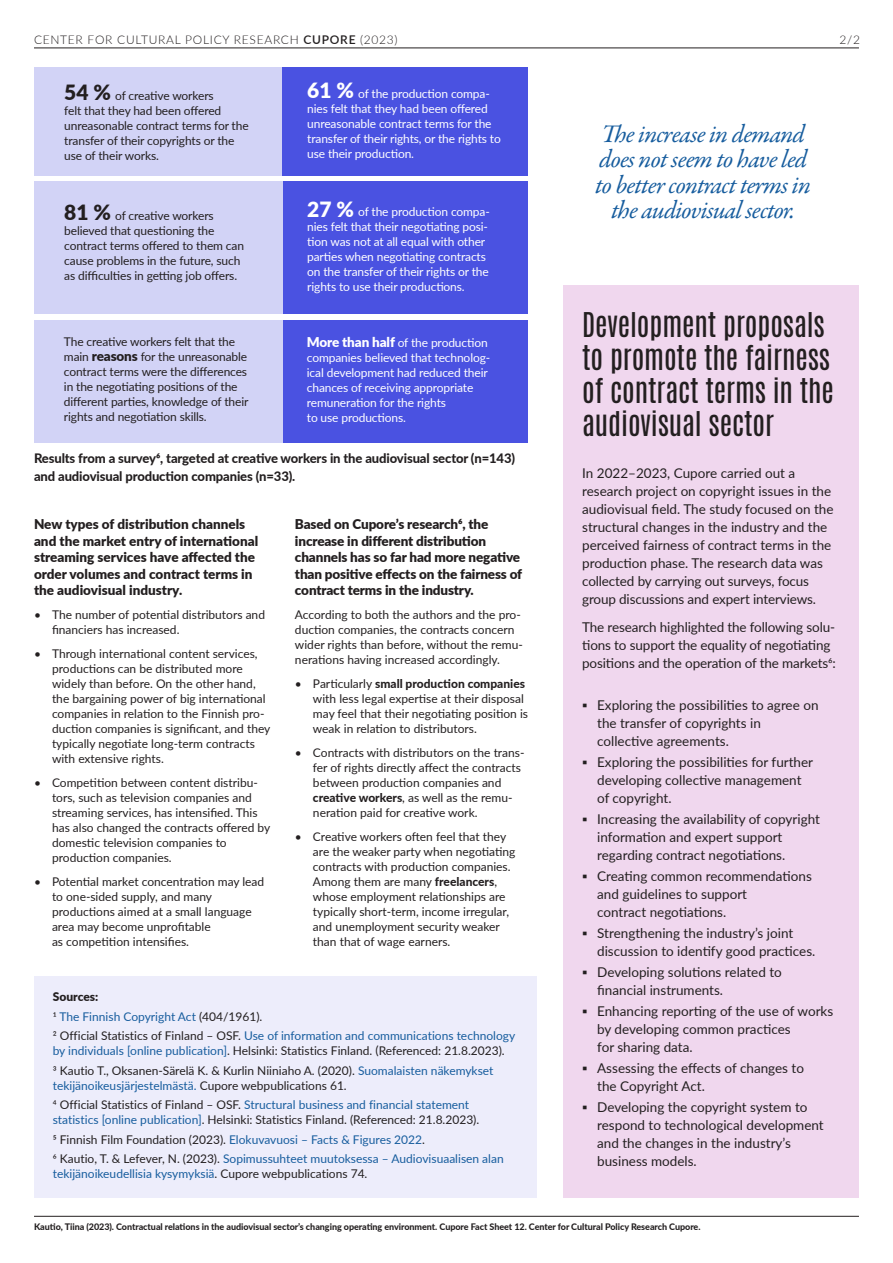
<style>
.page{position:relative;width:893px;height:1263px;background:#fff}
.page>*{position:absolute;margin:0;border:0;box-sizing:border-box;transform-origin:0 0}
.black_8_8{font:28.5px/33px "Antonio";letter-spacing:-.005em;color:#231f20}
.t1{font:italic 25.5px/25.5px "Garamond Premr Pro";letter-spacing:-.03em;color:#175d9e;text-align:center}
.Black_10_12{font:900 21px "Lato";color:#231f20}
.Black_10_12-2{font:900 21px "Lato";color:#fff}
.black_8_8-2{font:13.5px/18px "Lato";color:#231f20}
.sivu_reg_8_12{font:900 13.5px/16.5px "Lato";letter-spacing:-.01em;color:#231f20}
.sivu_reg_8_12-2{font:800 13.05px/18px "Lato";letter-spacing:-.01em;color:#231f20}
.sivu_reg_8_12-3{font:12px/15px "Lato";color:#231f20}
.sivu_reg_8_12-4{font:12px/15px "Lato";letter-spacing:-.01em;color:#fff}
.sivu_reg_8_12-5{font:12px/15px "Lato";color:#175d9e}
.t2{font:300 12px "Lato";letter-spacing:.06em;color:#231f20}
.UU_väliotsikko{font:900 12px "Lato";color:#231f20}
.t3{font:800 9px "Lato";letter-spacing:-.005em;color:#231f20}
.s1{font-weight:600}
.s2{font-weight:900;font-size:13.5px}
.s3{font-weight:800}
.s4{color:#231f20}
.s5{color:#175d9e}
</style>
<div class="page">
<div style="left:282px;top:182px;width:246px;height:132px;background:#4a52e1"></div>
<div style="left:282px;top:320px;width:246px;height:122px;background:#4a52e1"></div>
<div style="left:34px;top:67px;width:248px;height:109px;background:#d2d3f6"></div>
<div style="left:282px;top:67px;width:246px;height:109px;background:#4a52e1"></div>
<div style="left:34px;top:182px;width:248px;height:132px;background:#d2d3f6"></div>
<div style="left:34px;top:320px;width:248px;height:122px;background:#d2d3f6"></div>
<div style="left:34px;top:977px;width:502px;height:221px;background:#ededfb"></div>
<hr style="left:34px;top:48px;width:825px;height:1px;background:#231f20">
<hr style="left:34px;top:1216px;width:825px;height:1px;background:#231f20">
<div style="left:564px;top:285px;width:295px;height:913px;background:#f0d7ee"></div>
<p class="t2" style="left:34px;top:31px;width:365px">CENTER FOR CULTURAL POLICY RESEARCH <span class="s1">CUPORE</span> (2023)</p>
<p class="t2" style="left:839px;top:31px;width:22px">2/2</p>
<p class="Black_10_12" style="left:64px;top:77px;width:48px">54 %</p>
<p class="sivu_reg_8_12-3" style="left:64px;top:88px;width:186px;text-indent:51px">of creative workers<br>felt that they had been offered unreasonable contract terms for the transfer of their copyrights or the use of their works.</p>
<p class="Black_10_12-2" style="left:307px;top:75px;width:48px">61 %</p>
<p class="sivu_reg_8_12-4" style="left:307px;top:85px;width:195px;text-indent:51px">of the production compa&shy;nies felt that they had been offered unreasonable contract terms for the transfer of their rights, or the rights to use their production.</p>
<p class="Black_10_12" style="left:64px;top:196px;width:48px">81 %</p>
<p class="Black_10_12-2" style="left:307px;top:194px;width:48px">27 %</p>
<p class="sivu_reg_8_12-4" style="left:307px;top:204px;width:184px;text-indent:51px">of the production compa&shy;nies felt that their negotiating posi&shy;tion was not at all equal with other parties when negotiating contracts on the transfer of their rights or the rights to use their productions.</p>
<p class="sivu_reg_8_12-3" style="left:64px;top:207px;width:181px;text-indent:51px">of creative workers believed that questioning the contract terms offered to them can cause problems in the future, such as difficulties in getting job offers.</p>
<p class="sivu_reg_8_12-3" style="left:64px;top:334px;width:186px">The creative workers felt that the main <span class="s2">reasons</span> for the unreasonable contract terms were the differences in the negotiating positions of the different parties, knowledge of their rights and negotiation skills.</p>
<p class="sivu_reg_8_12-4" style="left:307px;top:335px;width:185px"><span class="s2">More than half</span> of the production companies believed that technolog&shy;ical development had reduced their chances of receiving appropriate remuneration for the rights<br>to use productions.</p>
<p class="sivu_reg_8_12-2" style="left:34px;top:449px;width:483px">Results from a survey6, targeted at creative workers in the audiovisual sector (n=143) and audiovisual production companies (n=33).</p>
<p class="sivu_reg_8_12" style="left:34px;top:516px;width:226px">New types of distribution channels and the market entry of international streaming services have affected the order volumes and contract terms in the audiovisual industry.</p>
<p class="sivu_reg_8_12-3" style="left:52px;top:607px;width:215px;text-indent:-18px">• The number of potential distributors and financiers has increased.</p>
<p class="sivu_reg_8_12-3" style="left:52px;top:646px;width:220px;text-indent:-18px">• Through international content services, productions can be distributed more widely than before. On the other hand, the bargaining power of big international companies in relation to the Finnish pro&shy;duction companies is significant, and they typically negotiate long-term contracts with extensive rights.</p>
<p class="sivu_reg_8_12-3" style="left:52px;top:775px;width:220px;text-indent:-18px">• Competition between content distribu&shy;tors, such as television companies and streaming services, has intensified. This has also changed the contracts offered by domestic television companies to production companies.</p>
<p class="sivu_reg_8_12-3" style="left:52px;top:874px;width:214px;text-indent:-18px">• Potential market concentration may lead to one-sided supply, and many productions aimed at a small language area may become unprofitable<br>as competition intensifies.</p>
<p class="sivu_reg_8_12" style="left:295px;top:516px;width:229px">Based on Cupore’s research6, the increase in different distribution channels has so far had more negative than positive effects on the fairness of contract terms in the industry.</p>
<p class="sivu_reg_8_12-3" style="left:295px;top:607px;width:229px">According to both the authors and the pro&shy;duction companies, the contracts concern wider rights than before, without the remu&shy;nerations having increased accordingly.</p>
<p class="sivu_reg_8_12-3" style="left:313px;top:676px;width:217px;text-indent:-18px">• Particularly <span class="s3">small production companies </span>with less legal expertise at their disposal may feel that their negotiating position is weak in relation to distributors.</p>
<p class="sivu_reg_8_12-3" style="left:313px;top:745px;width:213px;text-indent:-18px">• Contracts with distributors on the trans&shy;fer of rights directly affect the contracts between production companies and <span class="s3">creative workers</span>, as well as the remu&shy;neration paid for creative work.</p>
<p class="sivu_reg_8_12-3" style="left:313px;top:829px;width:204px;text-indent:-18px">• Creative workers often feel that they are the weaker party when negotiating contracts with production companies.<br>Among them are many <span class="s3">freelancers</span>, whose employment relationships are typically short-term, income irregular, and unemployment security weaker than that of wage earners.</p>
<p class="UU_väliotsikko" style="left:53px;top:988px;width:47px">Sources:</p>
<p class="sivu_reg_8_12-5" style="left:53px;top:1008px;width:211px"><span class="s4">1</span> The Finnish Copyright Act <span class="s4">(404/1961).</span></p>
<p class="sivu_reg_8_12-3" style="left:53px;top:1028px;width:464px">2 Official Statistics of Finland – OSF. <span class="s5">Use of information and communications technology by individuals [online publication]</span>. Helsinki: Statistics Finland. (Referenced: 21.8.2023).</p>
<p class="sivu_reg_8_12-3" style="left:53px;top:1062px;width:442px">3 Kautio T., Oksanen-Särelä K. &amp; Kurlin Niiniaho A. (2020). <span class="s5">Suomalaisten näkemykset tekijänoikeusjärjestelmästä.</span> Cupore webpublications 61.</p>
<p class="sivu_reg_8_12-3" style="left:53px;top:1097px;width:428px">4 Official Statistics of Finland – OSF. <span class="s5">Structural business and financial statement statistics [online publication]</span>. Helsinki: Statistics Finland. (Referenced: 21.8.2023).</p>
<p class="sivu_reg_8_12-3" style="left:53px;top:1131px;width:374px">5 Finnish Film Foundation (2023). <span class="s5">Elokuvavuosi – Facts &amp; Figures 2022</span>.</p>
<p class="sivu_reg_8_12-5" style="left:53px;top:1151px;width:452px"><span class="s4">6 Kautio, T. &amp; Lefever, N. (2023).</span> Sopimussuhteet muutoksessa – Audiovisuaalisen alan tekijänoikeudellisia kysymyksiä<span class="s4">. Cupore webpublications 74.</span></p>
<p class="t1" style="left:595px;top:122px;width:217px">The increase in demand does not seem to have led to better contract terms in the audiovisual sector.</p>
<p class="black_8_8" style="left:582px;top:308px;width:253px">Development proposals to promote the fairness of contract terms in the audiovisual sector</p>
<p class="black_8_8-2" style="left:582px;top:463px;width:253px">In 2022–2023, Cupore carried out a research project on copyright issues in the audiovisual field. The study focused on the structural changes in the industry and the perceived fairness of contract terms in the production phase. The research data was collected by carrying out surveys, focus group discussions and expert interviews.</p>
<p class="black_8_8-2" style="left:582px;top:618px;width:255px">The research highlighted the following solu&shy;tions to support the equality of negotiating positions and the operation of the markets6:</p>
<p class="black_8_8-2" style="left:597px;top:696px;width:223px;text-indent:-15px">▪ Exploring the possibilities to agree on the transfer of copyrights in collective agreements.</p>
<p class="black_8_8-2" style="left:597px;top:753px;width:217px;text-indent:-15px">▪ Exploring the possibilities for further developing collective management of copyright.</p>
<p class="black_8_8-2" style="left:597px;top:810px;width:224px;text-indent:-15px">▪ Increasing the availability of copyright information and expert support regarding contract negotiations.</p>
<p class="black_8_8-2" style="left:597px;top:867px;width:216px;text-indent:-15px">▪ Creating common recommendations and guidelines to support<br>contract negotiations.</p>
<p class="black_8_8-2" style="left:597px;top:924px;width:220px;text-indent:-15px">▪ Strengthening the industry’s joint discussion to identify good practices.</p>
<p class="black_8_8-2" style="left:597px;top:963px;width:186px;text-indent:-15px">▪ Developing solutions related to financial instruments.</p>
<p class="black_8_8-2" style="left:597px;top:1002px;width:238px;text-indent:-15px">▪ Enhancing reporting of the use of works by developing common practices<br>for sharing data.</p>
<p class="black_8_8-2" style="left:597px;top:1059px;width:208px;text-indent:-15px">▪ Assessing the effects of changes to the Copyright Act.</p>
<p class="black_8_8-2" style="left:597px;top:1098px;width:228px;text-indent:-15px">▪ Developing the copyright system to respond to technological development and the changes in the industry’s business models.</p>
<p class="t3" style="left:34px;top:1220px;width:668px">Kautio, Tiina (2023). Contractual relations in the audiovisual sector’s changing operating environment. Cupore Fact Sheet 12. Center for Cultural Policy Research Cupore.</p>
</div>
